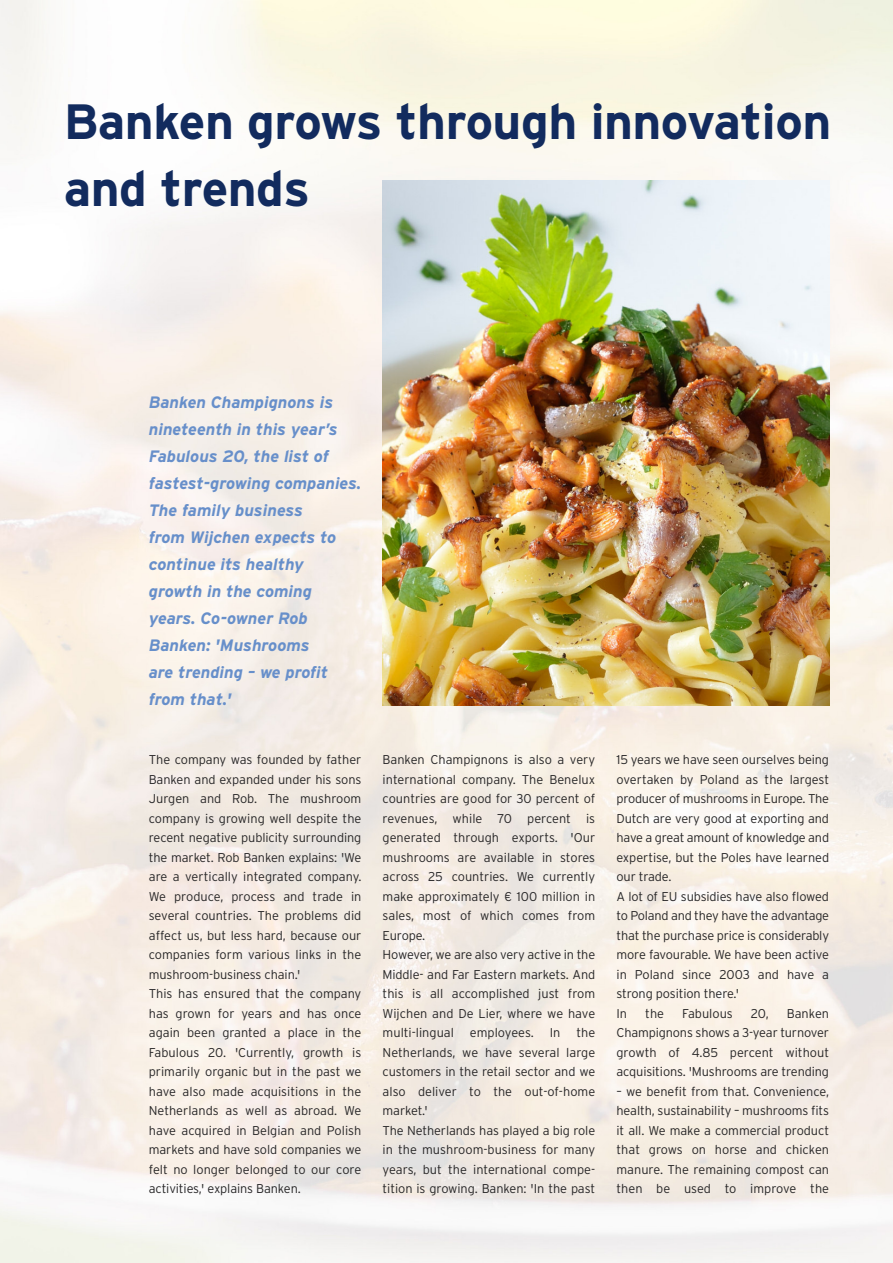
<style>
.page{position:relative;width:893px;height:1263px;background:#fff}
.page>*{position:absolute;margin:0;border:0;box-sizing:border-box;transform-origin:0 0}
.t1{font:700 49.5px/67.5px "Interstate";letter-spacing:-.01em;color:#122b5e}
.t2{font:italic 700 16.5px/27px "Interstate";color:#678fca}
.t3{font:300 12.75px/19.5px "Interstate";letter-spacing:-.01em;color:#272627}
</style>
<div class="page">
<img style="left:0;top:0;width:893px;height:1263px">
<img style="left:383px;top:180px;width:446px;height:526px">
<h1 class="t1" style="left:64px;top:88px;width:769px">Banken grows through innovation and trends</h1>
<p class="t2" style="left:149px;top:389px;width:214px">Banken Champignons is nineteenth in this year’s<br>Fabulous 20, the list of fastest-growing companies.<br>The family business<br>from Wijchen expects to continue its healthy growth in the coming years. Co-owner Rob<br>Banken: 'Mushrooms<br>are trending – we profit from that.'</p>
<p class="t3" style="left:149px;top:750px;width:214px">The company was founded by father Banken and expanded under his sons Jurgen and Rob. The mushroom company is growing well despite the recent negative publicity surrounding the market. Rob Banken explains: 'We are a vertically integrated company.<br>We produce, process and trade in several countries. The problems did affect us, but less hard, because our companies form various links in the mushroom-business chain.'<br>This has ensured that the company has grown for years and has once again been granted a place in the Fabulous 20. 'Currently, growth is primarily organic but in the past we have also made acquisitions in the Netherlands as well as abroad. We have acquired in Belgian and Polish markets and have sold companies we felt no longer belonged to our core activities,' explains Banken.</p>
<p class="t3" style="left:383px;top:750px;width:214px">Banken Champignons is also a very international company. The Benelux countries are good for 30 percent of revenues, while 70 percent is generated through exports. 'Our mushrooms are available in stores across 25 countries. We currently make approximately € 100 million in sales, most of which comes from<br>Europe.<br>However, we are also very active in the<br>Middle- and Far Eastern markets. And this is all accomplished just from<br>Wijchen and De Lier, where we have multi-lingual employees. In the<br>Netherlands, we have several large customers in the retail sector and we also deliver to the out-of-home market.'<br>The Netherlands has played a big role in the mushroom-business for many years, but the international compe&shy;tition is growing. Banken: 'In the past</p>
<p class="t3" style="left:616px;top:750px;width:214px">15 years we have seen ourselves being overtaken by Poland as the largest producer of mushrooms in Europe. The<br>Dutch are very good at exporting and have a great amount of knowledge and expertise, but the Poles have learned our trade.<br>A lot of EU subsidies have also flowed to Poland and they have the advantage that the purchase price is considerably more favourable. We have been active in Poland since 2003 and have a strong position there.'<br>In</p>
<p class="t3" style="left:616px;top:1003px;width:214px;text-align:justify;text-indent:170px">Banken Champignons shows a 3-year turnover growth of 4.85 percent without acquisitions. 'Mushrooms are trending</p>
<p class="t3" style="left:616px;top:1081px;width:214px;text-align:justify">– we benefit from that. Convenience, health, sustainability – mushrooms fits it all. We make a commercial product that grows on horse and chicken manure. The remaining compost can then be used to improve the</p>
<p class="t3" style="left:645px;top:1003px;width:20px">the</p>
<p class="t3" style="left:682px;top:1003px;width:52px">Fabulous</p>
<p class="t3" style="left:751px;top:1003px;width:19px">20,</p>
</div>
